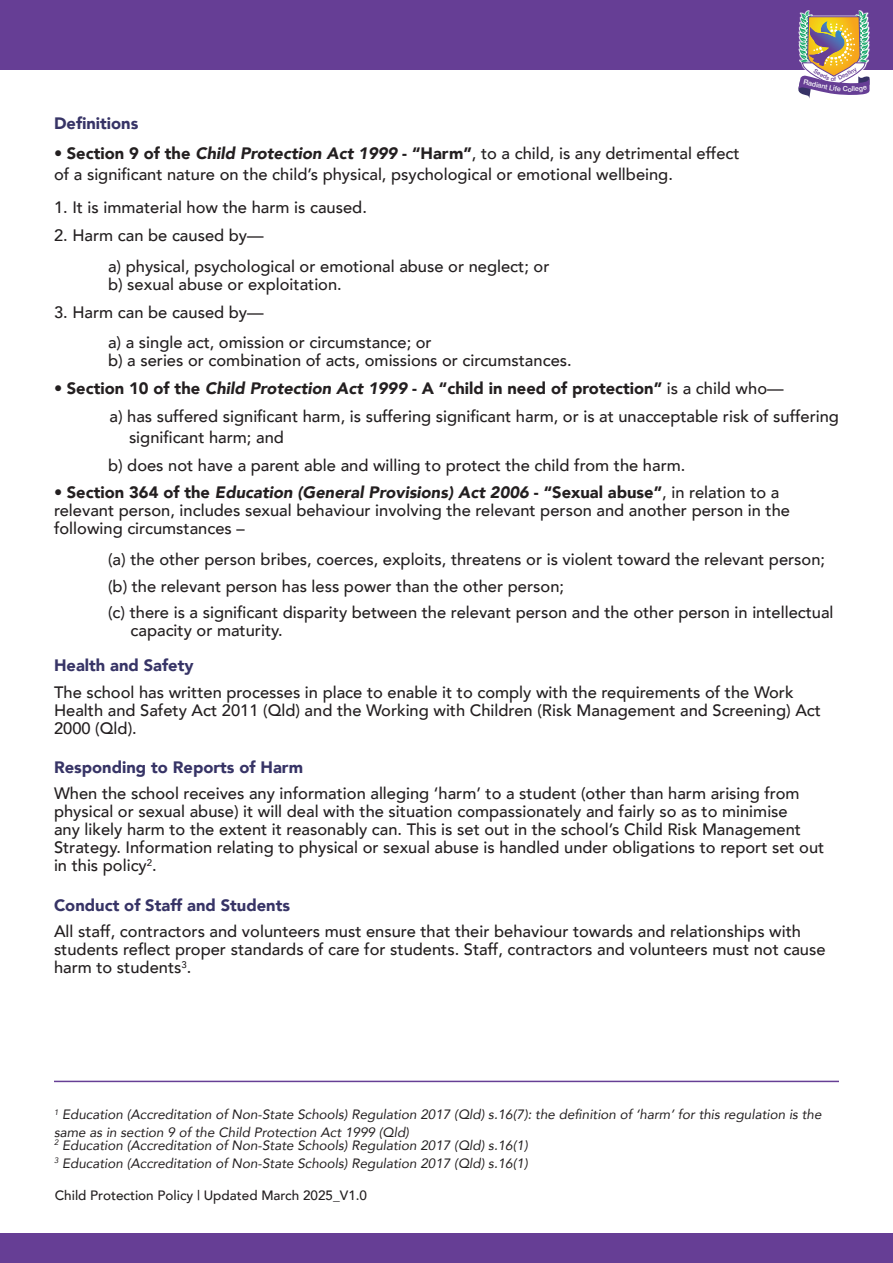
<style>
.page{position:relative;width:893px;height:1263px;background:#fff}
.page>*{position:absolute;margin:0;border:0;box-sizing:border-box;transform-origin:0 0}
.t1{font:500 16.5px/18px "Avenir";color:#231f20}
.t2{font:900 16.5px "Avenir";color:#373466}
.t3{font:italic 13.5px/18px "Avenir";color:#231f20}
.t4{font:500 13.5px "Avenir";color:#231f20}
.t5{font:500 7.05px "Helvetica Neue";color:#faf9fa}
.t6{font:500 6px "Helvetica Neue";color:#663e95}
.s1{font-weight:900}
.s2{font-weight:900;font-style:italic}
</style>
<div class="page">
<div style="left:0;top:0;width:893px;height:69px;background:#663e95"></div>
<div style="left:0;top:1233px;width:893px;height:30px;background:#663e95"></div>
<hr style="left:54px;top:1081px;width:785px;height:1px;background:#663e95">
<img style="left:798px;top:11px;width:72px;height:88px">
<p class="t5" style="left:809px;top:80px;width:15px;rotate:13deg">adia</p>
<p class="t6" style="left:831px;top:77px;width:7px">of</p>
<p class="t2" style="left:54px;top:109px;width:86px">Definitions</p>
<p class="t1" style="left:54px;top:144px;width:687px;line-height:21px">• <span class="s1">Section 9 of the</span> <span class="s2">Child Protection Act 1999</span> <span class="s1">- “Harm”</span>, to a child, is any detrimental effect of a significant nature on the child’s physical, psychological or emotional wellbeing.</p>
<p class="t1" style="left:54px;top:200px;width:314px">1. It is immaterial how the harm is caused.</p>
<p class="t1" style="left:108px;top:219px;width:443px;line-height:30.8px;text-indent:-54px">2. Harm can be caused by—<br>a) physical, psychological or emotional abuse or neglect; or</p>
<p class="t1" style="left:108px;top:274px;width:235px">b) sexual abuse or exploitation.</p>
<p class="t1" style="left:108px;top:296px;width:325px;line-height:30.8px;text-indent:-54px">3. Harm can be caused by—<br>a) a single act, omission or circumstance; or</p>
<p class="t1" style="left:108px;top:353px;width:465px">b) a series or combination of acts, omissions or circumstances.</p>
<p class="t1" style="left:110px;top:376px;width:731px;line-height:27.8px;text-indent:-56px">• <span class="s1">Section 10 of the</span> <span class="s2">Child Protection Act 1999</span> <span class="s1">- A “child in need of protection”</span> is a child who—<br>a) has suffered significant harm, is suffering significant harm, or is at unacceptable risk of suffering</p>
<p class="t1" style="left:108px;top:422px;width:579px;line-height:27.8px;text-indent:21px">significant harm; and<br>b) does not have a parent able and willing to protect the child from the harm.</p>
<p class="t1" style="left:54px;top:485px;width:738px">• <span class="s1">Section 364 of the</span> <span class="s2">Education (General Provisions) Act 2006</span> <span class="s1">- “Sexual abuse”</span>, in relation to a relevant person, includes sexual behaviour involving the relevant person and another person in the following circumstances –</p>
<p class="t1" style="left:108px;top:545px;width:727px;line-height:26.5px">(a) the other person bribes, coerces, exploits, threatens or is violent toward the relevant person; (b) the relevant person has less power than the other person;<br>(c) there is a significant disparity between the relevant person and the other person in intellectual</p>
<p class="t1" style="left:131px;top:623px;width:154px">capacity or maturity.</p>
<p class="t2" style="left:54px;top:658px;width:141px">Health and Safety</p>
<p class="t1" style="left:54px;top:682px;width:768px">The school has written processes in place to enable it to comply with the requirements of the Work<br>Health and Safety Act 2011 (Qld) and the Working with Children (Risk Management and Screening) Act<br>2000 (Qld).</p>
<p class="t2" style="left:54px;top:760px;width:251px">Responding to Reports of Harm</p>
<p class="t1" style="left:54px;top:784px;width:772px">When the school receives any information alleging ‘harm’ to a student (other than harm arising from physical or sexual abuse) it will deal with the situation compassionately and fairly so as to minimise<br>any likely harm to the extent it reasonably can. This is set out in the school’s Child Risk Management Strategy. Information relating to physical or sexual abuse is handled under obligations to report set out in this policy<sup>2</sup>.</p>
<p class="t2" style="left:54px;top:898px;width:238px">Conduct of Staff and Students</p>
<p class="t1" style="left:54px;top:924px;width:773px">All staff, contractors and volunteers must ensure that their behaviour towards and relationships with students reflect proper standards of care for students. Staff, contractors and volunteers must not cause harm to students<sup>3</sup>.</p>
<p class="t3" style="left:54px;top:1105px;width:769px"><sup>1</sup> Education (Accreditation of Non-State Schools) Regulation 2017 (Qld) s.16(7): the definition of ‘harm’ for this regulation is the same as in section 9 of the Child Protection Act 1999 (Qld)</p>
<p class="t3" style="left:54px;top:1137px;width:475px"><sup>2</sup> Education (Accreditation of Non-State Schools) Regulation 2017 (Qld) s.16(1)<br><sup>3</sup> Education (Accreditation of Non-State Schools) Regulation 2017 (Qld) s.16(1)</p>
<p class="t4" style="left:55px;top:1190px;width:314px">Child Protection Policy | Updated March 2025_V1.0</p>
</div>
